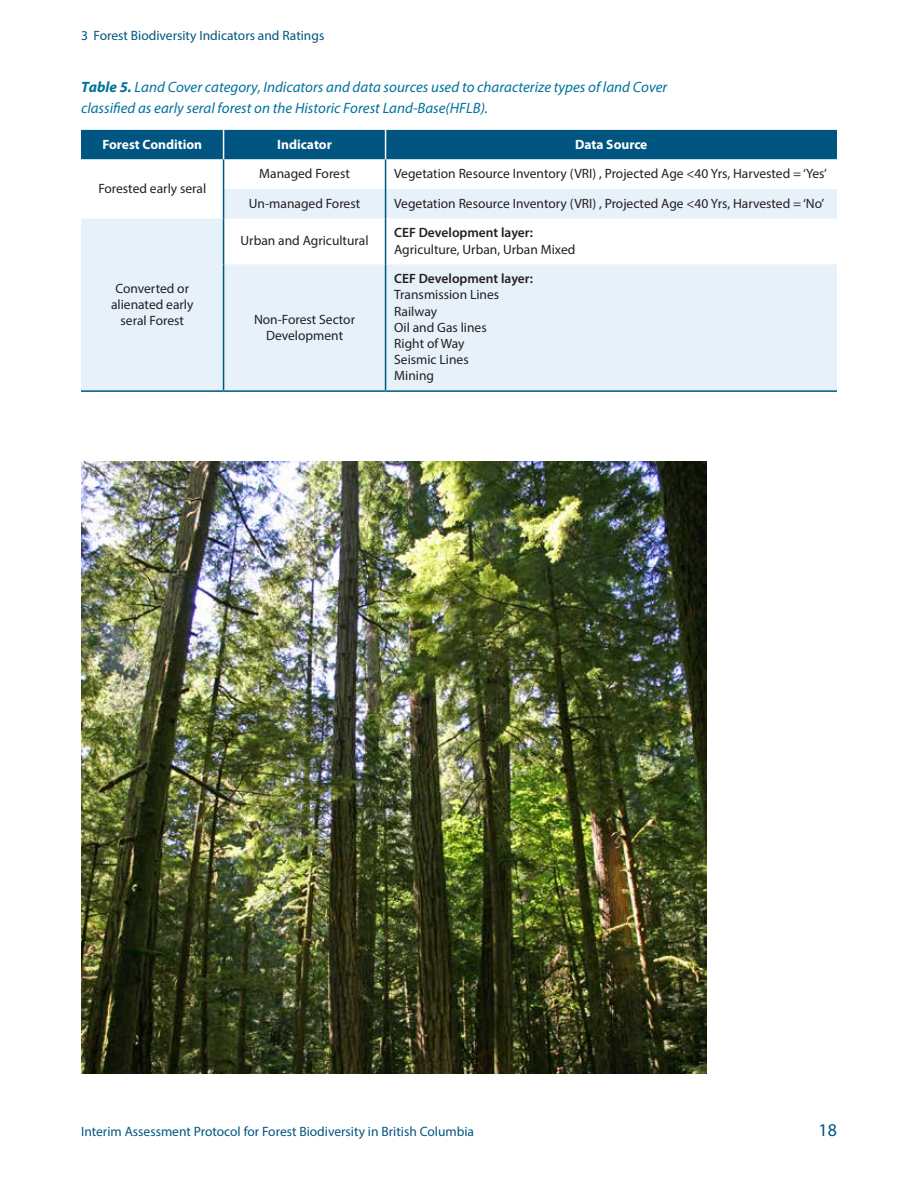
<style>
.page{position:relative;width:918px;height:1188px;background:#fff}
.page>*{position:absolute;margin:0;border:0;box-sizing:border-box;transform-origin:0 0}
.t1{font:18px "Myriad Pro";color:#005581}
.t2{font:italic 15px/20.9px "Myriad Pro";color:#00729c}
.t3{font:13.5px/16.2px "Myriad Pro";color:#231f20;text-align:center}
.t4{font:13.5px "Myriad Pro";color:#005581}
.t5{font:600 13.5px "Myriad Pro";color:#231f20}
.t6{font:700 13.5px "Myriad Pro";color:#fff}
.s1{font-weight:700}
</style>
<div class="page">
<svg style="left:81px;top:159px;width:756px;height:30px"></svg>
<svg style="left:81px;top:189px;width:756px;height:201px;fill:#e6f1fa"></svg>
<hr style="left:81px;top:390px;width:143px;height:2px;background:#005581">
<hr style="left:224px;top:390px;width:162px;height:2px;background:#005581">
<hr style="left:386px;top:390px;width:451px;height:2px;background:#005581">
<div style="left:81px;top:130px;width:756px;height:29px;background:#005581"></div>
<hr style="left:223px;top:189px;width:1px;height:30px;background:#005581">
<hr style="left:385px;top:189px;width:1px;height:30px;background:#005581">
<hr style="left:223px;top:264px;width:1px;height:126px;background:#005581">
<hr style="left:385px;top:264px;width:1px;height:126px;background:#005581">
<hr style="left:223px;top:219px;width:1px;height:45px;background:#005581">
<hr style="left:385px;top:219px;width:1px;height:45px;background:#005581">
<hr style="left:223px;top:159px;width:1px;height:30px;background:#005581">
<hr style="left:385px;top:159px;width:1px;height:30px;background:#005581">
<img style="left:81px;top:461px;width:626px;height:612px">
<p class="t4" style="left:81px;top:28px;width:245px">3 Forest Biodiversity Indicators and Ratings</p>
<p class="t2" style="left:81px;top:77px;width:588px"><span class="s1">Table 5.</span> Land Cover category, Indicators and data sources used to characterize types of land Cover classified as early seral forest on the Historic Forest Land-Base(HFLB).</p>
<p class="t6" style="left:102px;top:135px;width:101px">Forest Condition</p>
<p class="t6" style="left:277px;top:135px;width:56px">Indicator</p>
<p class="t6" style="left:575px;top:135px;width:74px">Data Source</p>
<p class="t3" style="left:98px;top:180px;width:109px">Forested early seral</p>
<p class="t3" style="left:259px;top:165px;width:92px">Managed Forest</p>
<p class="t3" style="left:394px;top:165px;width:434px">Vegetation Resource Inventory (VRI) , Projected Age &lt;40 Yrs, Harvested = ‘Yes’</p>
<p class="t3" style="left:249px;top:195px;width:113px">Un-managed Forest</p>
<p class="t3" style="left:394px;top:195px;width:432px">Vegetation Resource Inventory (VRI) , Projected Age &lt;40 Yrs, Harvested = ‘No’</p>
<p class="t3" style="left:111px;top:280px;width:84px">Converted or alienated early seral Forest</p>
<p class="t3" style="left:241px;top:233px;width:130px">Urban and Agricultural</p>
<p class="t3" style="left:254px;top:311px;width:103px">Non-Forest Sector<br>Development</p>
<p class="t5" style="left:394px;top:224px;width:140px">CEF Development layer:</p>
<p class="t3" style="left:394px;top:241px;width:183px">Agriculture, Urban, Urban Mixed</p>
<p class="t5" style="left:394px;top:270px;width:140px">CEF Development layer:</p>
<p class="t3" style="left:394px;top:286px;width:106px;text-align:left">Transmission Lines<br>Railway<br>Oil and Gas lines<br>Right of Way<br>Seismic Lines<br>Mining</p>
<p class="t4" style="left:81px;top:1123px;width:395px">Interim Assessment Protocol for Forest Biodiversity in British Columbia</p>
<h1 class="t1" style="left:819px;top:1119px;width:20px">18</h1>
</div>
